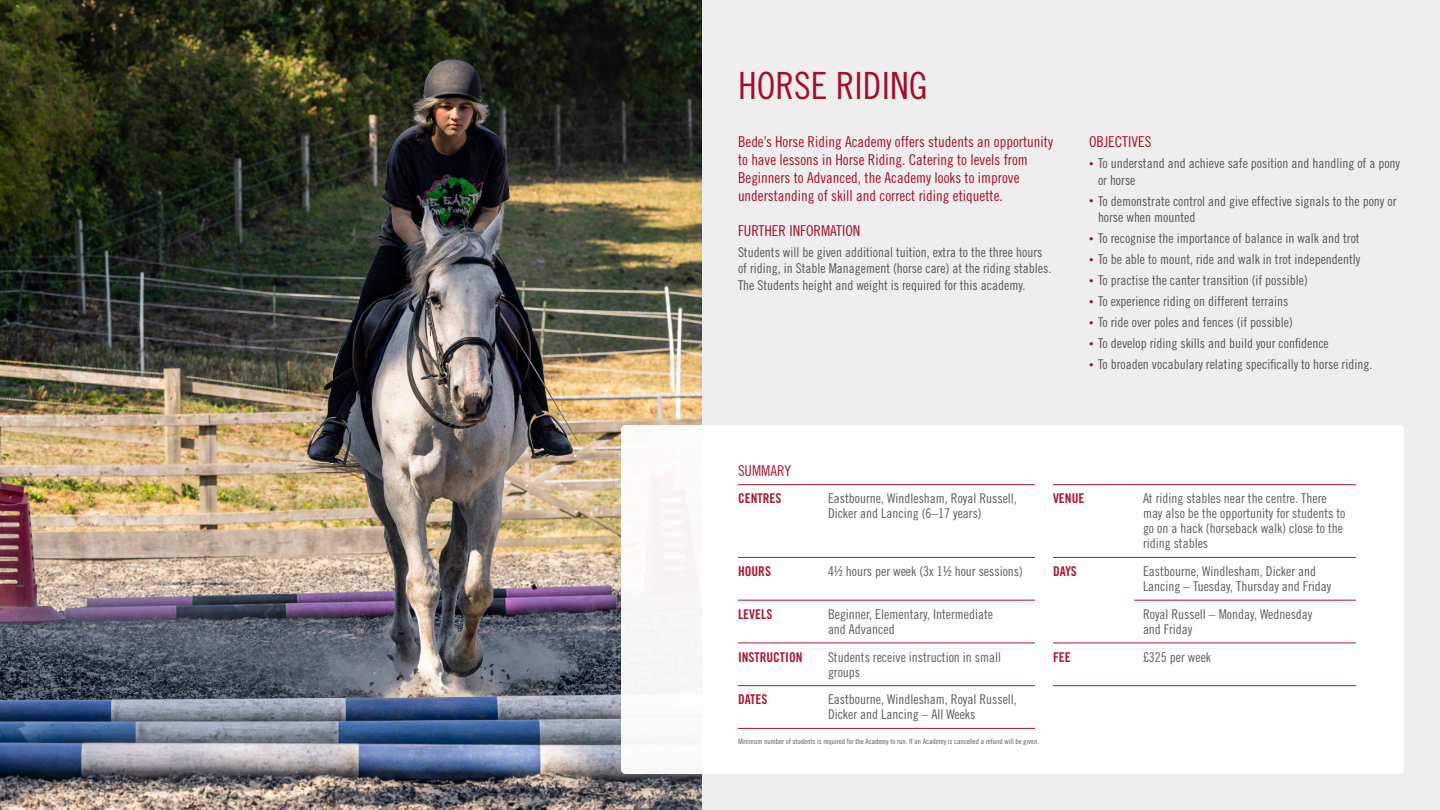
<style>
.page{position:relative;width:1440px;height:810px;background:#fff}
.page>*{position:absolute;margin:0;border:0;box-sizing:border-box;transform-origin:0 0}
.t1{font:37.5px "Trade Gothic LT Std Cn 18";color:#a40f2b}
.Intro{font:15px/18px "Trade Gothic LT Std Cn 18";color:#a40f2b}
.Body_Text{font:13.5px/15px "Trade Gothic LT Std Cn 18";color:#575756}
.t2{font:13.5px "Trade Gothic LT Std Bd Cn 20";color:#a40f2b}
.t3{font:7.5px "Trade Gothic LT Std Cn 18";color:#575756}
.s1{font-size:9px;color:#a40f2b}
</style>
<div class="page">
<div style="left:702px;top:0;width:738px;height:810px;background:#eee"></div>
<img style="left:0;top:0;width:702px;height:810px">
<div style="left:621px;top:425px;width:783px;height:349px;background:#fff;border-radius:4px"></div>
<hr style="left:738px;top:485px;width:81px;height:1px;background:#a40f2b">
<hr style="left:819px;top:485px;width:216px;height:1px;background:#a40f2b">
<hr style="left:1053px;top:485px;width:81px;height:1px;background:#a40f2b">
<hr style="left:1134px;top:485px;width:222px;height:1px;background:#a40f2b">
<hr style="left:1134px;top:643px;width:222px;height:1px;background:#a40f2b">
<hr style="left:819px;top:686px;width:216px;height:1px;background:#a40f2b">
<hr style="left:1134px;top:686px;width:222px;height:1px;background:#a40f2b">
<hr style="left:819px;top:728px;width:216px;height:1px;background:#a40f2b">
<hr style="left:738px;top:557px;width:81px;height:1px;background:#a40f2b">
<hr style="left:819px;top:557px;width:216px;height:1px;background:#a40f2b">
<hr style="left:1053px;top:557px;width:81px;height:1px;background:#a40f2b">
<hr style="left:1134px;top:557px;width:222px;height:1px;background:#a40f2b">
<hr style="left:738px;top:600px;width:81px;height:1px;background:#a40f2b">
<hr style="left:819px;top:600px;width:216px;height:1px;background:#a40f2b">
<hr style="left:1134px;top:600px;width:222px;height:1px;background:#a40f2b">
<hr style="left:738px;top:643px;width:81px;height:1px;background:#a40f2b">
<hr style="left:819px;top:643px;width:216px;height:1px;background:#a40f2b">
<hr style="left:1053px;top:643px;width:81px;height:1px;background:#a40f2b">
<hr style="left:738px;top:686px;width:81px;height:1px;background:#a40f2b">
<hr style="left:1053px;top:686px;width:81px;height:1px;background:#a40f2b">
<hr style="left:738px;top:728px;width:81px;height:1px;background:#a40f2b">
<h1 class="t1" style="left:738px;top:63px;width:191px">HORSE RIDING</h1>
<p class="Intro" style="left:738px;top:133px;width:317px">Bede’s Horse Riding Academy offers students an opportunity to have lessons in Horse Riding. Catering to levels from Beginners to Advanced, the Academy looks to improve understanding of skill and correct riding etiquette.</p>
<h2 class="Intro" style="left:738px;top:221px;width:124px">FURTHER INFORMATION</h2>
<p class="Body_Text" style="left:738px;top:244px;width:315px;line-height:16.5px">Students will be given additional tuition, extra to the three hours of riding, in Stable Management (horse care) at the riding stables.<br>The Students height and weight is required for this academy.</p>
<h2 class="Intro" style="left:1089px;top:133px;width:64px">OBJECTIVES</h2>
<p class="Body_Text" style="left:1098px;top:155px;width:304px;line-height:16.5px;text-indent:-9px"><span class="s1">•</span> To understand and achieve safe position and handling of a pony or horse</p>
<p class="Body_Text" style="left:1098px;top:193px;width:300px;line-height:16.5px;text-indent:-9px"><span class="s1">•</span> To demonstrate control and give effective signals to the pony or horse when mounted</p>
<p class="Body_Text" style="left:1089px;top:231px;width:272px"><span class="s1">•</span> To recognise the importance of balance in walk and trot</p>
<p class="Body_Text" style="left:1089px;top:252px;width:273px"><span class="s1">•</span> To be able to mount, ride and walk in trot independently</p>
<p class="Body_Text" style="left:1089px;top:273px;width:220px"><span class="s1">•</span> To practise the canter transition (if possible)</p>
<p class="Body_Text" style="left:1089px;top:294px;width:201px"><span class="s1">•</span> To experience riding on different terrains</p>
<p class="Body_Text" style="left:1089px;top:315px;width:205px"><span class="s1">•</span> To ride over poles and fences (if possible)</p>
<p class="Body_Text" style="left:1089px;top:336px;width:241px"><span class="s1">•</span> To develop riding skills and build your confidence</p>
<p class="Body_Text" style="left:1089px;top:357px;width:285px"><span class="s1">•</span> To broaden vocabulary relating specifically to horse riding.</p>
<p class="Intro" style="left:738px;top:461px;width:55px">SUMMARY</p>
<p class="t2" style="left:738px;top:490px;width:45px">CENTRES</p>
<p class="Body_Text" style="left:828px;top:491px;width:190px">Eastbourne, Windlesham, Royal Russell,<br>Dicker and Lancing (6–17 years)</p>
<p class="t2" style="left:1053px;top:490px;width:33px">VENUE</p>
<p class="Body_Text" style="left:1143px;top:491px;width:204px">At riding stables near the centre. There may also be the opportunity for students to go on a hack (horseback walk) close to the riding stables</p>
<p class="t2" style="left:738px;top:563px;width:34px">HOURS</p>
<p class="Body_Text" style="left:828px;top:564px;width:196px">4½ hours per week (3x 1½ hour sessions)</p>
<p class="t2" style="left:1053px;top:563px;width:25px">DAYS</p>
<p class="Body_Text" style="left:1143px;top:564px;width:190px">Eastbourne, Windlesham, Dicker and<br>Lancing – Tuesday, Thursday and Friday</p>
<p class="t2" style="left:738px;top:606px;width:36px">LEVELS</p>
<p class="Body_Text" style="left:828px;top:606px;width:167px">Beginner, Elementary, Intermediate and Advanced</p>
<p class="Body_Text" style="left:1143px;top:606px;width:171px">Royal Russell – Monday, Wednesday and Friday</p>
<p class="t2" style="left:738px;top:649px;width:66px">INSTRUCTION</p>
<p class="Body_Text" style="left:828px;top:649px;width:175px">Students receive instruction in small groups</p>
<p class="t2" style="left:1053px;top:649px;width:19px">FEE</p>
<p class="Body_Text" style="left:1143px;top:649px;width:70px">£325 per week</p>
<p class="t2" style="left:738px;top:691px;width:31px">DATES</p>
<p class="Body_Text" style="left:828px;top:692px;width:190px">Eastbourne, Windlesham, Royal Russell,<br>Dicker and Lancing – All Weeks</p>
<p class="t3" style="left:738px;top:736px;width:303px">Minimum number of students is required for the Academy to run. If an Academy is cancelled a refund will be given.</p>
</div>
